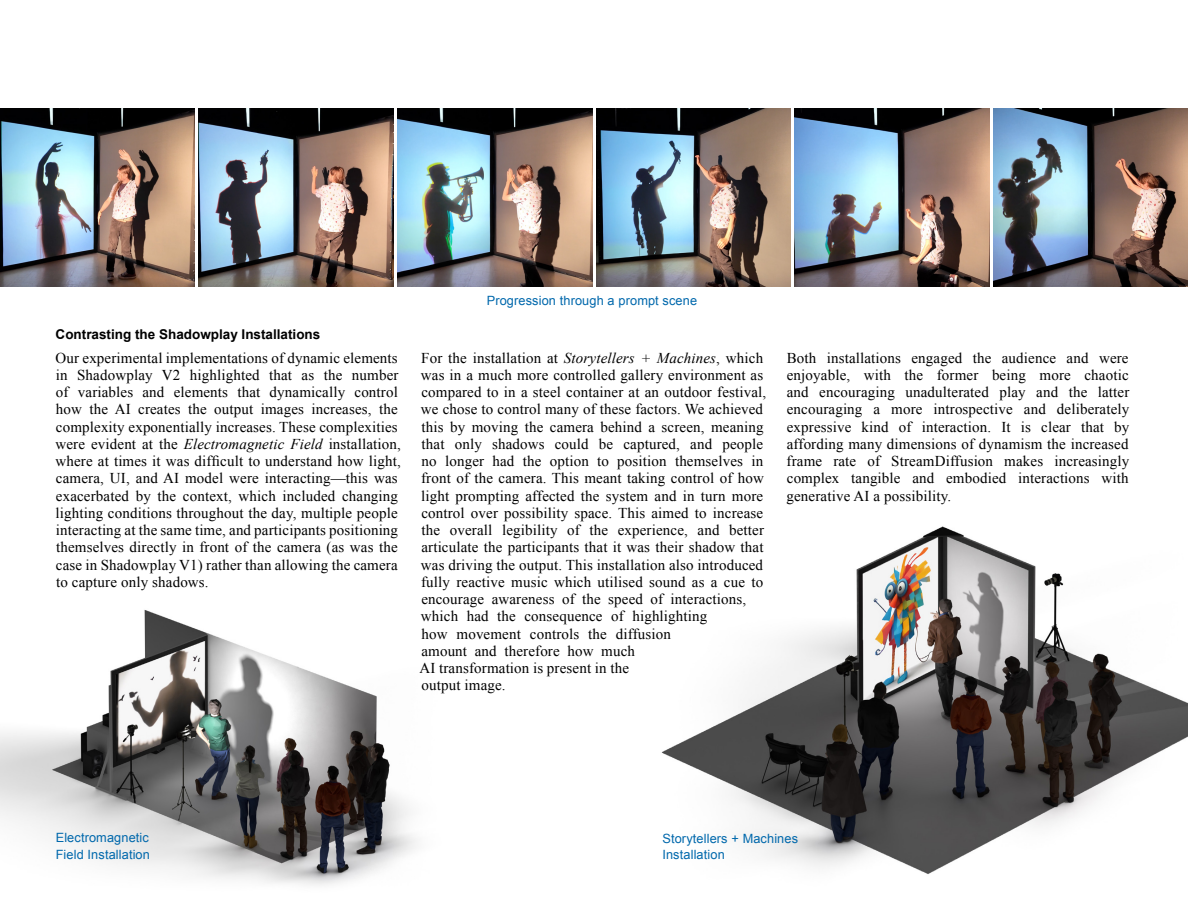
<style>
.page{position:relative;width:1188px;height:918px;background:#fff}
.page>*{position:absolute;margin:0;border:0;box-sizing:border-box;transform-origin:0 0}
.t1{font:15px/17.2px "Times New Roman";letter-spacing:.01em;color:#000}
.Heading_2_-_Span{font:700 13.5px "Arial";color:#000}
.Caption_Para{font:12.75px/16.5px "Arial";letter-spacing:.01em;color:#0068ac}
.s1{font-style:italic}
</style>
<div class="page">
<img style="left:661px;top:526px;width:527px;height:348px">
<img style="left:0;top:610px;width:417px;height:276px">
<img style="left:0;top:109px;width:195px;height:177px">
<img style="left:199px;top:109px;width:195px;height:177px">
<img style="left:397px;top:109px;width:195px;height:177px">
<img style="left:596px;top:109px;width:195px;height:177px">
<img style="left:795px;top:109px;width:195px;height:177px">
<img style="left:993px;top:109px;width:195px;height:177px">
<p class="Caption_Para" style="left:487px;top:293px;width:212px">Progression through a prompt scene</p>
<p class="Heading_2_-_Span" style="left:56px;top:325px;width:266px">Contrasting the Shadowplay Installations</p>
<p class="t1" style="left:56px;top:349px;width:347px">Our experimental implementations of dynamic elements in Shadowplay V2 highlighted that as the number of variables and elements that dynamically control how the AI creates the output images increases, the complexity exponentially increases. These complexities were evident at the <span class="s1">Electromagnetic Field</span> installation, where at times it was difficult to understand how light, camera, UI, and AI model were interacting—this was exacerbated by the context, which included changing lighting conditions throughout the day, multiple people interacting at the same time, and participants positioning themselves directly in front of the camera (as was the case in Shadowplay V1) rather than allowing the camera to capture only shadows.</p>
<p class="t1" style="left:420px;top:349px;width:348px">For the installation at <span class="s1">Storytellers + Machines</span>, which was in a much more controlled gallery environment as compared to in a steel container at an outdoor festival, we chose to control many of these factors. We achieved this by moving the camera behind a screen, meaning that only shadows could be captured, and people no longer had the option to position themselves in front of the camera. This meant taking control of how light prompting affected the system and in turn more control over possibility space. This aimed to increase the overall legibility of the experience, and better articulate the participants that it was their shadow that was driving the output. This installation also introduced fully reactive music which utilised sound as a cue to encourage awareness of the speed of interactions, which had the consequence of highlighting<br>how movement controls the diffusion<br>amount and therefore how much<br>AI transformation is present in the<br>output image.</p>
<p class="t1" style="left:787px;top:349px;width:344px;text-align:justify">Both installations engaged the audience and were enjoyable, with the former being more chaotic and encouraging unadulterated play and the latter encouraging a more introspective and deliberately expressive kind of interaction. It is clear that by affording many dimensions of dynamism the increased frame rate of StreamDiffusion makes increasingly complex tangible and embodied interactions with generative AI a possibility.</p>
<p class="Caption_Para" style="left:56px;top:830px;width:96px">Electromagnetic<br>Field Installation</p>
<p class="Caption_Para" style="left:662px;top:830px;width:137px">Storytellers + Machines<br>Installation</p>
</div>
